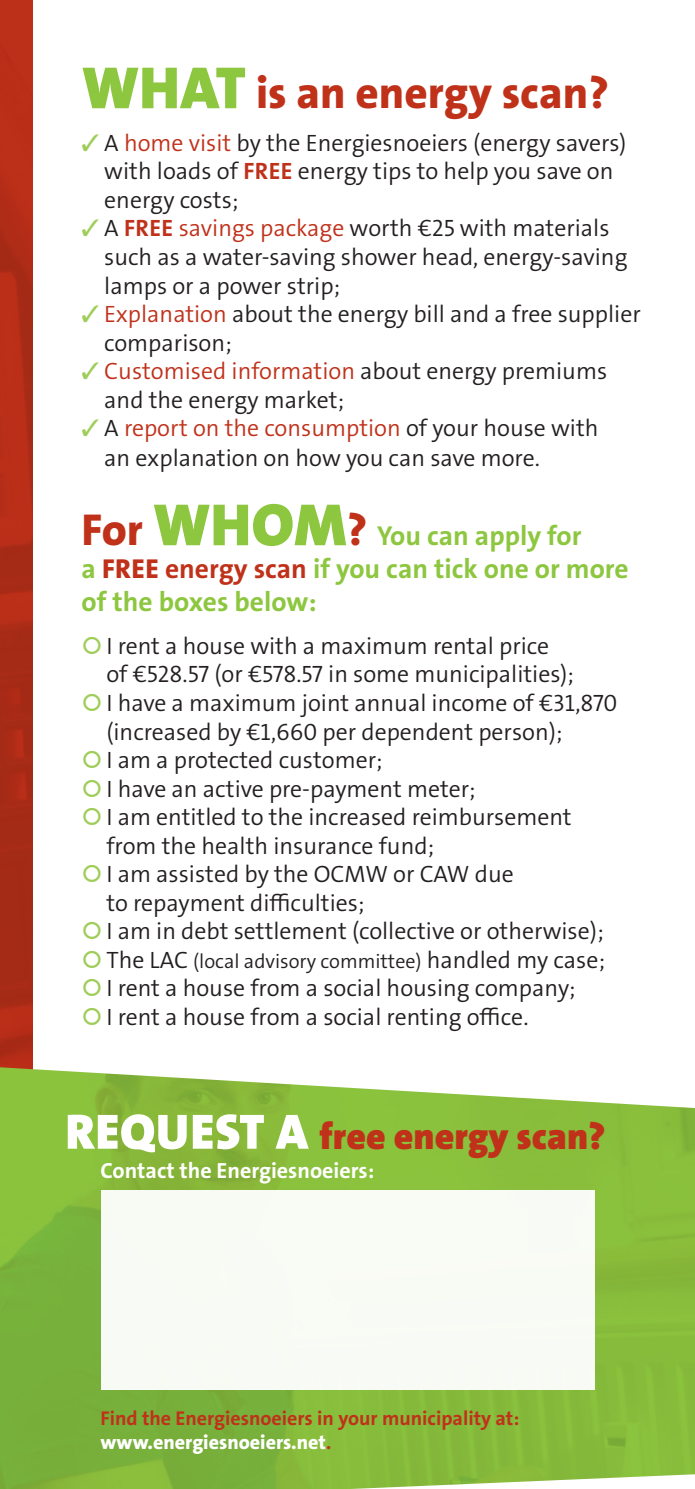
<style>
.page{position:relative;width:695px;height:1489px;background:#fff}
.page>*{position:absolute;margin:0;border:0;box-sizing:border-box;transform-origin:0 0}
.t1{font:800 45px "The Sans";color:#c0311a}
.t2{font:900 37.5px "The Sans";color:#c0311a}
.t3{font:700 27.5px/33px "The Sans";color:#8dc63f}
.t4{font:300 23.75px/28.5px "The Sans";color:#231f20}
.t5{font:700 22px "The Sans";color:#fff}
.t6{font:700 20px/24px "The Sans";color:#c0311a}
.t7{font:300 20px "The Sans";color:#231f20}
.s1{font-weight:900;font-size:60px;color:#8dc63f}
.s2{color:#9ecd58}
.s3{color:#c0311a}
.s4{font-weight:700;color:#c0311a}
.s5{font-weight:800;font-size:45px;color:#c0311a}
.s6{font-weight:900;font-size:60px}
.s7{font-weight:800;color:#c0311a}
.s8{font-size:23.75px}
.s9{font-size:50px;color:#fff}
.s10{font-weight:800;color:#fff}
</style>
<div class="page">
<img style="left:0;top:0;width:33px;height:1067px">
<img style="left:0;top:1067px;width:694px;height:421px">
<div style="left:101px;top:1190px;width:493px;height:199px;background:#f8fbf5"></div>
<h1 class="t1" style="left:82px;top:64px;width:528px"><span class="s1">WHAT</span> is an energy scan?</h1>
<p class="t4" style="left:104px;top:129px;width:523px;text-indent:-23px"><span class="s2">✓</span> A <span class="s3">home visit</span> by the Energiesnoeiers (energy savers) with loads of <span class="s4">FREE</span> energy tips to help you save on energy costs;</p>
<p class="t4" style="left:104px;top:214px;width:524px;text-indent:-23px"><span class="s2">✓</span> A <span class="s4">FREE</span> <span class="s3">savings package</span> worth €25 with materials such as a water-saving shower head, energy-saving lamps or a power strip;</p>
<p class="t4" style="left:104px;top:300px;width:538px;text-indent:-23px"><span class="s2">✓</span> <span class="s3">Explanation</span> about the energy bill and a free supplier comparison;</p>
<p class="t4" style="left:104px;top:357px;width:504px;text-indent:-23px"><span class="s2">✓</span> <span class="s3">Customised information</span> about energy premiums and the energy market;</p>
<p class="t4" style="left:104px;top:413px;width:495px;line-height:30px;text-indent:-23px"><span class="s2">✓</span> A <span class="s3">report on the consumption</span> of your house with an explanation on how you can save more.</p>
<p class="t3" style="left:81px;top:519px;width:548px"><span class="s5">For</span> <span class="s6">WHOM</span><span class="s5">?</span> You can apply for<br>a <span class="s7">FREE</span> <span class="s3">energy scan</span> if you can tick one or more of the boxes below:</p>
<p class="t4" style="left:106px;top:632px;width:512px">I rent a house with a maximum rental price<br>of €528.57 (or €578.57 in some municipalities);<br>I have a maximum joint annual income of €31,870 (increased by €1,660 per dependent person);<br>I am a protected customer;<br>I have an active pre-payment meter;<br>I am entitled to the increased reimbursement from the health insurance fund;<br>I am assisted by the OCMW or CAW due<br>to repayment difficulties;<br>I am in debt settlement (collective or otherwise);</p>
<p class="t7" style="left:106px;top:948px;width:500px"><span class="s8">The LAC</span> (local advisory committee) <span class="s8">handled my case;</span></p>
<p class="t4" style="left:106px;top:974px;width:470px">I rent a house from a social housing company;<br>I rent a house from a social renting office.</p>
<h2 class="t2" style="left:65px;top:1111px;width:541px"><span class="s9">REQUEST A</span> free energy scan?</h2>
<p class="t5" style="left:100px;top:1156px;width:275px">Contact the Energiesnoeiers:</p>
<p class="t6" style="left:100px;top:1406px;width:420px">Find the Energiesnoeiers in your municipality at: <span class="s10">www.energiesnoeiers.net</span>.</p>
</div>
